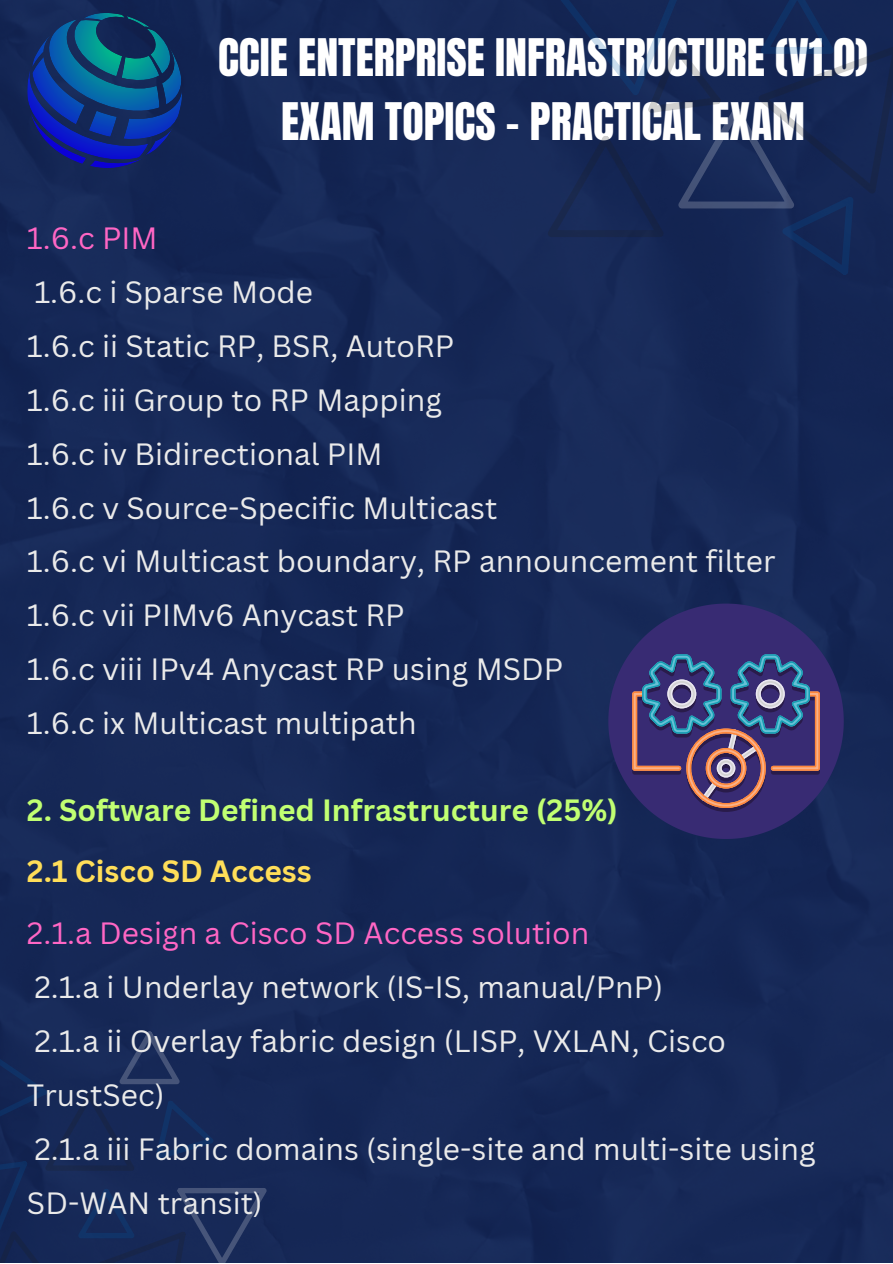
<style>
.page{position:relative;width:893px;height:1264px;background:#fff}
.page>*{position:absolute;margin:0;border:0;box-sizing:border-box;transform-origin:0 0}
.t1{font:43.95px/64.3px "Anton";color:#fff;text-align:center}
.t2{font:30px/54px "Canva Sans";color:#eaeaea}
.t3{font:30px "Canva Sans";color:#ff66c4}
.t4{font:700 30px "Canva Sans";color:#c1ff72}
.t5{font:700 30px "Canva Sans";color:#ffde59}
</style>
<div class="page">
<div style="left:0;top:0;width:892px;height:1262px;background:#162857"></div>
<svg style="left:27px;top:13px;width:155px;height:155px;background:#0d3c81"></svg>
<svg style="left:543px;top:0;width:349px;height:275px;background:#162856"></svg>
<svg style="left:0;top:1030px;width:267px;height:232px;background:#172a58"></svg>
<svg style="left:559px;top:555px;width:333px;height:332px;background:#1c295c"></svg>
<svg style="left:632px;top:654px;width:187px;height:158px;background:#514979"></svg>
<p class="t1" style="left:218px;top:26px;width:651px">CCIE ENTERPRISE INFRASTRUCTURE (V1.0)<br>EXAM TOPICS – PRACTICAL EXAM</p>
<p class="t3" style="left:27px;top:216px;width:132px">1.6.c PIM</p>
<p class="t2" style="left:34px;top:264px;width:280px">1.6.c i Sparse Mode</p>
<p class="t2" style="left:27px;top:318px;width:429px">1.6.c ii Static RP, BSR, AutoRP</p>
<p class="t2" style="left:27px;top:372px;width:416px">1.6.c iii Group to RP Mapping</p>
<p class="t2" style="left:27px;top:426px;width:357px">1.6.c iv Bidirectional PIM</p>
<p class="t2" style="left:27px;top:480px;width:472px">1.6.c v Source-Specific Multicast</p>
<p class="t2" style="left:27px;top:534px;width:750px">1.6.c vi Multicast boundary, RP announcement filter</p>
<p class="t2" style="left:27px;top:588px;width:379px">1.6.c vii PIMv6 Anycast RP</p>
<p class="t2" style="left:27px;top:641px;width:538px">1.6.c viii IPv4 Anycast RP using MSDP</p>
<p class="t2" style="left:27px;top:695px;width:391px">1.6.c ix Multicast multipath</p>
<p class="t4" style="left:27px;top:789px;width:592px">2. Software Defined Infrastructure (25%)</p>
<p class="t5" style="left:27px;top:849px;width:286px">2.1 Cisco SD Access</p>
<p class="t3" style="left:27px;top:912px;width:564px">2.1.a Design a Cisco SD Access solution</p>
<p class="t2" style="left:34px;top:959px;width:630px">2.1.a i Underlay network (IS-IS, manual/PnP)</p>
<p class="t2" style="left:27px;top:1013px;width:700px">2.1.a ii Overlay fabric design (LISP, VXLAN, Cisco<br>TrustSec)</p>
<p class="t2" style="left:27px;top:1121px;width:790px">2.1.a iii Fabric domains (single-site and multi-site using<br>SD-WAN transit)</p>
</div>
